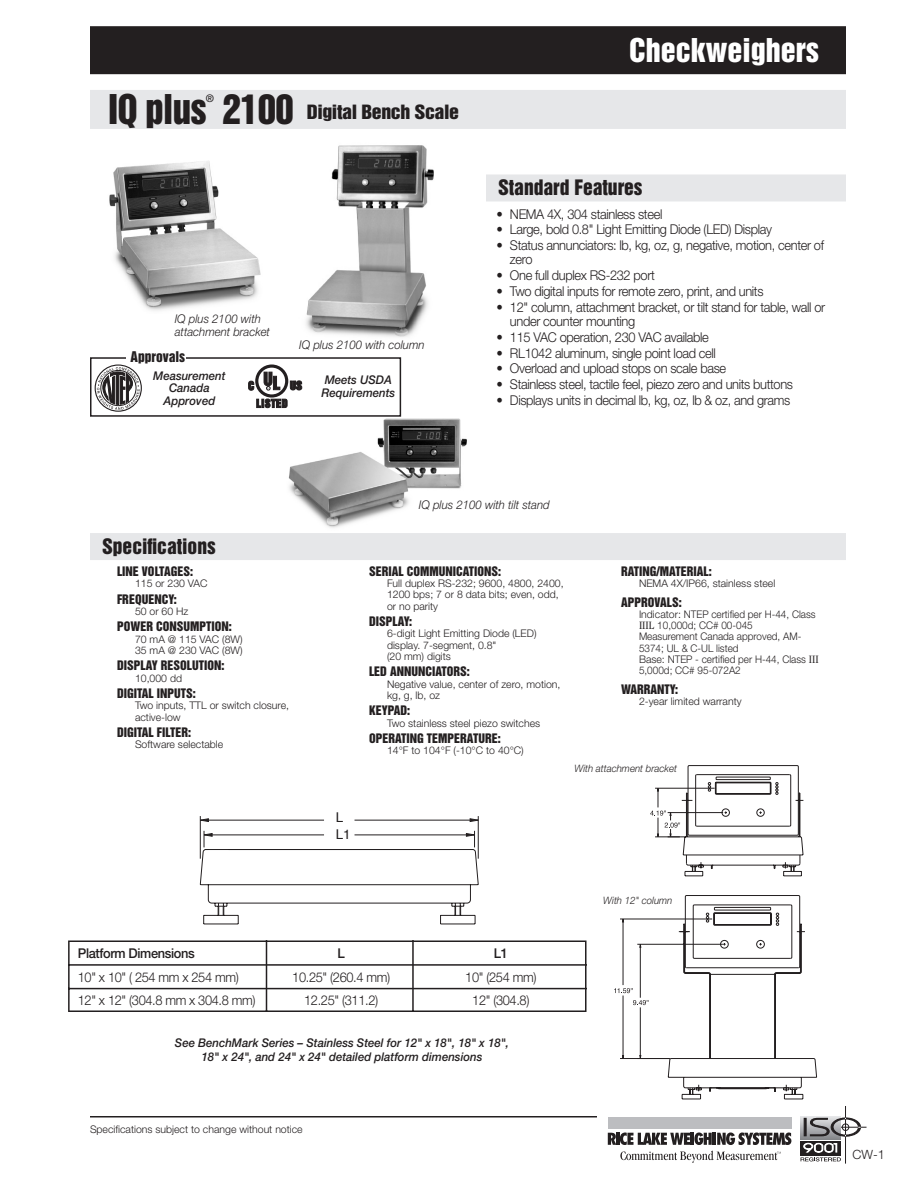
<style>
.page{position:relative;width:918px;height:1188px;background:#fff}
.page>*{position:absolute;margin:0;border:0;box-sizing:border-box;transform-origin:0 0}
.t1{font:37.5px "Helvetica Inserat";letter-spacing:-.02em;color:#231f20}
.t2{font:30px "Helvetica Inserat";color:#fff}
.t3{font:19.5px "Helvetica Inserat";color:#231f20}
.t4{font:18px "Helvetica Inserat";letter-spacing:-.02em;color:#231f20;scale:1.1 1}
.t5{font:300 13.5px/14.2px "Helvetica Neue";letter-spacing:-.03em;color:#231f20;scale:.95 1}
.t6{font:500 13.5px "Helvetica Neue";letter-spacing:-.03em;color:#231f20;scale:.95 1}
.t7{font:13.5px "Helvetica Inserat";color:#231f20}
.t8{font:13.5px/17px "Helvetica";color:#231f20}
.t9{font:300 12.75px "Helvetica Neue";color:#231f20}
.t10{font:12px "Helvetica Inserat";color:#231f20}
.t11{font:italic 500 12px/12.8px "Helvetica Neue";color:#231f20;text-align:center;scale:.95 1}
.t12{font:italic 300 12px/13.5px "Helvetica Neue";color:#231f20;scale:.95 1}
.t13{font:300 10.5px/11.2px "Helvetica Neue";color:#231f20}
.t14{font:500 10.5px "Helvetica Neue";color:#231f20}
.t15{font:italic 300 10.2px "Helvetica Neue";color:#231f20;scale:.95 1}
.s1{font-size:37.5px}
.s2{font-family:"Clearface";font-weight:400}
</style>
<div class="page">
<div style="left:90px;top:26px;width:756px;height:48px;background:#231f20"></div>
<hr style="left:90px;top:1116px;width:507px;height:2px;background:#231f20">
<svg style="left:800px;top:1116px;width:1px;height:23px"></svg>
<div style="left:800px;top:1141px;width:41px;height:14px;background:#231f20"></div>
<svg style="left:801px;top:1106px;width:66px;height:58px"></svg>
<div style="left:608px;top:1117px;width:183px;height:12px;background:#bcbdc0"></div>
<svg style="left:608px;top:1132px;width:183px;height:13px"></svg>
<svg style="left:620px;top:1151px;width:161px;height:12px"></svg>
<img style="left:288px;top:416px;width:179px;height:112px">
<img style="left:109px;top:161px;width:152px;height:150px">
<img style="left:306px;top:145px;width:128px;height:192px">
<div style="left:90px;top:90px;width:756px;height:39px;background:#e6e7e9"></div>
<div style="left:486px;top:174px;width:360px;height:27px;background:#e6e7e9"></div>
<div style="left:95px;top:364px;width:47px;height:48px;border:1px solid #231f20;border-radius:50%"></div>
<svg style="left:97px;top:367px;width:43px;height:43px"></svg>
<svg style="left:248px;top:381px;width:6px;height:10px"></svg>
<svg style="left:290px;top:381px;width:12px;height:9px"></svg>
<svg style="left:256px;top:399px;width:31px;height:9px"></svg>
<div style="left:255px;top:364px;width:33px;height:34px;border:3px solid #231f20;border-radius:50%"></div>
<svg style="left:264px;top:372px;width:16px;height:18px"></svg>
<div style="left:90px;top:533px;width:756px;height:27px;background:#e6e7e9"></div>
<svg style="left:614px;top:895px;width:203px;height:205px"></svg>
<svg style="left:650px;top:765px;width:154px;height:112px"></svg>
<hr style="left:200px;top:816px;width:1px;height:43px;background:#231f20">
<hr style="left:478px;top:816px;width:1px;height:43px;background:#231f20">
<hr style="left:208px;top:820px;width:116px;height:1px;background:#231f20">
<hr style="left:355px;top:820px;width:115px;height:1px;background:#231f20">
<svg style="left:199px;top:818px;width:11px;height:5px"></svg>
<svg style="left:469px;top:818px;width:10px;height:5px"></svg>
<svg style="left:199px;top:830px;width:280px;height:95px"></svg>
<hr style="left:68px;top:940px;width:198px;height:2px;background:#231f20">
<hr style="left:68px;top:942px;width:2px;height:22px;background:#231f20">
<hr style="left:267px;top:940px;width:145px;height:2px;background:#231f20">
<hr style="left:414px;top:940px;width:173px;height:2px;background:#231f20">
<hr style="left:412px;top:940px;width:2px;height:24px;background:#231f20">
<hr style="left:585px;top:942px;width:2px;height:22px;background:#231f20">
<hr style="left:68px;top:964px;width:199px;height:2px;background:#231f20">
<hr style="left:68px;top:966px;width:2px;height:22px;background:#231f20">
<hr style="left:267px;top:964px;width:147px;height:2px;background:#231f20">
<hr style="left:414px;top:964px;width:173px;height:2px;background:#231f20">
<hr style="left:412px;top:966px;width:2px;height:22px;background:#231f20">
<hr style="left:585px;top:966px;width:2px;height:22px;background:#231f20">
<hr style="left:68px;top:988px;width:199px;height:1px;background:#231f20">
<hr style="left:68px;top:989px;width:2px;height:21px;background:#231f20">
<hr style="left:267px;top:988px;width:147px;height:1px;background:#231f20">
<svg style="left:266px;top:940px;width:1px;height:72px"></svg>
<hr style="left:414px;top:988px;width:173px;height:1px;background:#231f20">
<hr style="left:412px;top:989px;width:2px;height:23px;background:#231f20">
<hr style="left:585px;top:989px;width:2px;height:21px;background:#231f20">
<hr style="left:68px;top:1010px;width:198px;height:2px;background:#231f20">
<hr style="left:267px;top:1010px;width:145px;height:2px;background:#231f20">
<hr style="left:414px;top:1010px;width:173px;height:2px;background:#231f20">
<div style="left:90px;top:357px;width:311px;height:60px;border:2px solid #231f20"></div>
<div style="left:126px;top:351px;width:60px;height:12px;background:#fff"></div>
<h1 class="t1" style="left:108px;top:94px;width:100px">IQ plus</h1>
<p class="t14" style="left:206px;top:94px;width:10px">®</p>
<h3 class="t4" style="left:222px;top:104px;width:217px"><span class="s1">2100</span> Digital Bench Scale</h3>
<p class="t12" style="left:175px;top:313px;width:102px">IQ plus 2100 with attachment bracket</p>
<p class="t11" style="left:153px;top:370px;width:78px">Mea sure ment<br>Canada<br>Approved</p>
<p class="t7" style="left:130px;top:351px;width:56px">Approvals</p>
<p class="t12" style="left:299px;top:339px;width:134px">IQ plus 2100 with column</p>
<p class="t11" style="left:322px;top:375px;width:79px;text-align:left">Meets USDA<br>Requirements</p>
<h2 class="t2" style="left:629px;top:38px;width:191px">Checkweighers</h2>
<h3 class="t3" style="left:498px;top:180px;width:146px">Standard Features</h3>
<p class="t5" style="left:496px;top:208px;width:176px">• NEMA 4X, 304 stainless steel</p>
<p class="t5" style="left:496px;top:224px;width:292px">• Large, bold 0.8" Light Emitting Diode (LED) Display</p>
<p class="t5" style="left:510px;top:239px;width:332px;text-indent:-13px">• Status annunciators: lb, kg, oz, g, negative, motion, center of zero</p>
<p class="t5" style="left:496px;top:269px;width:168px">• One full duplex RS-232 port</p>
<p class="t5" style="left:496px;top:285px;width:283px">• Two digital inputs for remote zero, print, and units</p>
<p class="t5" style="left:510px;top:301px;width:333px;text-indent:-13px">• 12" column, attachment bracket, or tilt stand for table, wall or under counter mounting</p>
<p class="t5" style="left:496px;top:331px;width:225px">• 115 VAC operation, 230 VAC available</p>
<p class="t5" style="left:496px;top:347px;width:233px">• RL1042 aluminum, single point load cell</p>
<p class="t5" style="left:496px;top:362px;width:243px">• Overload and upload stops on scale base</p>
<p class="t5" style="left:496px;top:378px;width:314px">• Stainless steel, tactile feel, piezo zero and units buttons</p>
<p class="t5" style="left:496px;top:394px;width:311px">• Displays units in decimal lb, kg, oz, lb &amp; oz, and grams</p>
<h3 class="t3" style="left:102px;top:538px;width:115px">Specifications</h3>
<p class="t10" style="left:117px;top:566px;width:78px">LINE VOLTAGES:</p>
<p class="t13" style="left:135px;top:579px;width:74px">115 or 230 VAC</p>
<p class="t10" style="left:117px;top:594px;width:61px">FREQUENCY:</p>
<p class="t13" style="left:135px;top:606px;width:55px">50 or 60 Hz</p>
<p class="t10" style="left:117px;top:622px;width:116px">POWER CONSUMPTION:</p>
<p class="t13" style="left:135px;top:634px;width:109px">70 mA @ 115 VAC (8W)<br>35 mA @ 230 VAC (8W)</p>
<p class="t10" style="left:117px;top:661px;width:109px">DISPLAY RESOLUTION:</p>
<p class="t13" style="left:135px;top:673px;width:49px">10,000 dd</p>
<p class="t10" style="left:117px;top:688px;width:80px">DIGITAL INPUTS:</p>
<p class="t13" style="left:135px;top:701px;width:156px">Two inputs, TTL or switch closure, active-low</p>
<p class="t10" style="left:117px;top:727px;width:76px">DIGITAL FILTER:</p>
<p class="t13" style="left:135px;top:740px;width:90px">Software selectable</p>
<p class="t12" style="left:419px;top:499px;width:139px">IQ plus 2100 with tilt stand</p>
<p class="t8" style="left:336px;top:810px;width:17px">L<br>L1</p>
<p class="t10" style="left:369px;top:566px;width:134px">SERIAL COMMUNICATIONS:</p>
<p class="t13" style="left:387px;top:579px;width:178px">Full duplex RS-232; 9600, 4800, 2400,<br>1200 bps; 7 or 8 data bits; even, odd, or no parity</p>
<p class="t10" style="left:369px;top:616px;width:45px">DISPLAY:</p>
<p class="t13" style="left:387px;top:629px;width:151px">6-digit Light Emitting Diode (LED) display. 7-segment, 0.8"<br>(20 mm) digits</p>
<p class="t10" style="left:369px;top:667px;width:102px">LED ANNUNCIATORS:</p>
<p class="t13" style="left:387px;top:679px;width:175px">Negative value, center of zero, motion, kg, g, lb, oz</p>
<p class="t10" style="left:369px;top:706px;width:43px">KEYPAD:</p>
<p class="t13" style="left:387px;top:718px;width:155px">Two stainless steel piezo switches</p>
<p class="t10" style="left:369px;top:733px;width:133px">OPERATING TEMPERATURE:</p>
<p class="t13" style="left:387px;top:746px;width:138px">14°F to 104°F (-10°C to 40°C)</p>
<p class="t10" style="left:621px;top:566px;width:92px">RATING/MATERIAL:</p>
<p class="t13" style="left:639px;top:579px;width:138px">NEMA 4X/IP66, stainless steel</p>
<p class="t10" style="left:621px;top:597px;width:62px">APPROVALS:</p>
<p class="t13" style="left:639px;top:609px;width:181px">Indicator: NTEP certified per H-44, Class<br><span class="s2">IIIL</span> 10,000d; CC# 00-045<br>Measurement Canada approved, AM-<br>5374; UL &amp; C-UL listed<br>Base: NTEP - certified per H-44, Class <span class="s2">III<br></span>5,000d; CC# 95-072A2</p>
<p class="t10" style="left:621px;top:684px;width:59px">WARRANTY:</p>
<p class="t13" style="left:639px;top:696px;width:104px">2-year limited warranty</p>
<p class="t15" style="left:574px;top:764px;width:109px">With attachment bracket</p>
<p class="t6" style="left:78px;top:948px;width:125px">Platform Dimensions</p>
<p class="t6" style="left:338px;top:948px;width:9px">L</p>
<p class="t6" style="left:494px;top:948px;width:16px">L1</p>
<p class="t5" style="left:78px;top:971px;width:171px">10" x 10" ( 254 mm x 254 mm)</p>
<p class="t5" style="left:292px;top:971px;width:105px">10.25" (260.4 mm)</p>
<p class="t5" style="left:465px;top:971px;width:76px">10" (254 mm)</p>
<p class="t5" style="left:78px;top:994px;width:189px">12" x 12" (304.8 mm x 304.8 mm)</p>
<p class="t5" style="left:304px;top:994px;width:79px">12.25" (311.2)</p>
<p class="t5" style="left:472px;top:994px;width:62px">12" (304.8)</p>
<p class="t11" style="left:175px;top:1037px;width:353px;line-height:13.5px">See BenchMark Series – Stainless Steel for 12" x 18", 18" x 18",<br>18" x 24", and 24" x 24" detailed platform dimensions</p>
<p class="t15" style="left:603px;top:896px;width:74px">With 12" column</p>
<p class="t13" style="left:90px;top:1124px;width:214px">Specifications subject to change without notice</p>
<p class="t9" style="left:853px;top:1150px;width:34px">CW-1</p>
</div>
